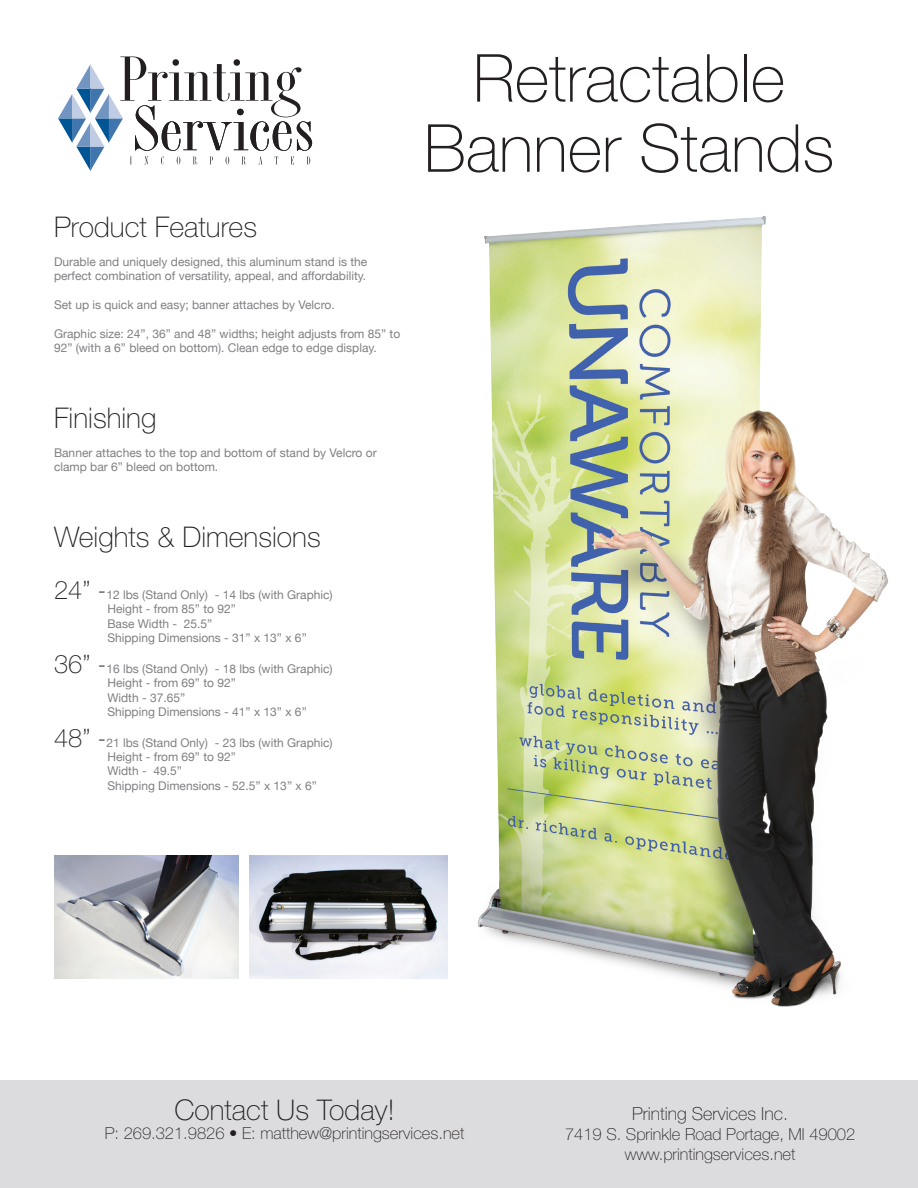
<style>
.page{position:relative;width:918px;height:1188px;background:#fff}
.page>*{position:absolute;margin:0;border:0;box-sizing:border-box;transform-origin:0 0}
.t1{font:100 66.3px/70.1px "Helvetica Neue";color:#231f20;text-align:center}
.t2{font:100 28.5px "Helvetica Neue";color:#231f20}
.t3{font:100 18px "Helvetica Neue";color:#231f20}
.t4{font:100 16.5px/19.8px "Helvetica Neue";color:#231f20;text-align:center}
.t5{font:12px/14.4px "Helvetica Neue";color:#808083}
.s1{font-weight:100;font-size:25.5px;color:#231f20}
</style>
<div class="page">
<img style="left:443px;top:216px;width:445px;height:791px">
<svg style="left:58px;top:56px;width:254px;height:115px"></svg>
<img style="left:54px;top:855px;width:185px;height:123px">
<img style="left:250px;top:855px;width:198px;height:123px">
<div style="left:0;top:1080px;width:918px;height:108px;background:#dcdcde"></div>
<h2 class="t2" style="left:54px;top:211px;width:205px">Product Features</h2>
<p class="t5" style="left:54px;top:254px;width:315px">Durable and uniquely designed, this aluminum stand is the perfect combination of versatility, appeal, and affordability.</p>
<p class="t5" style="left:54px;top:298px;width:282px">Set up is quick and easy; banner attaches by Velcro.</p>
<p class="t5" style="left:54px;top:326px;width:348px">Graphic size: 24”, 36” and 48” widths; height adjusts from 85” to<br>92” (with a 6” bleed on bottom). Clean edge to edge display.</p>
<h2 class="t2" style="left:54px;top:402px;width:104px">Finishing</h2>
<p class="t5" style="left:54px;top:445px;width:324px">Banner attaches to the top and bottom of stand by Velcro or clamp bar 6” bleed on bottom.</p>
<h2 class="t2" style="left:54px;top:520px;width:268px">Weights &amp; Dimensions</h2>
<p class="t5" style="left:107px;top:587px;width:227px;text-indent:-53px"><span class="s1">24” -</span>12 lbs (Stand Only) - 14 lbs (with Graphic)<br>Height - from 85” to 92”<br>Base Width - 25.5”<br>Shipping Dimensions - 31” x 13” x 6”</p>
<p class="t5" style="left:107px;top:661px;width:227px;text-indent:-53px"><span class="s1">36” -</span>16 lbs (Stand Only) - 18 lbs (with Graphic)<br>Height - from 69” to 92”<br>Width - 37.65”<br>Shipping Dimensions - 41” x 13” x 6”</p>
<p class="t5" style="left:107px;top:735px;width:227px;text-indent:-53px"><span class="s1">48” -</span>21 lbs (Stand Only) - 23 lbs (with Graphic)<br>Height - from 69” to 92”<br>Width - 49.5”<br>Shipping Dimensions - 52.5” x 13” x 6”</p>
<h1 class="t1" style="left:424px;top:43px;width:412px">Retractable<br>Banner Stands</h1>
<h2 class="t2" style="left:174px;top:1093px;width:222px">Contact Us Today!</h2>
<h3 class="t4" style="left:105px;top:1124px;width:361px">P: 269.321.9826 • E: matthew@printingservices.net</h3>
<h3 class="t3" style="left:632px;top:1104px;width:157px">Printing Services Inc.</h3>
<h3 class="t4" style="left:565px;top:1124px;width:292px">7419 S. Sprinkle Road Portage, MI 49002 www.printingservices.net</h3>
</div>
